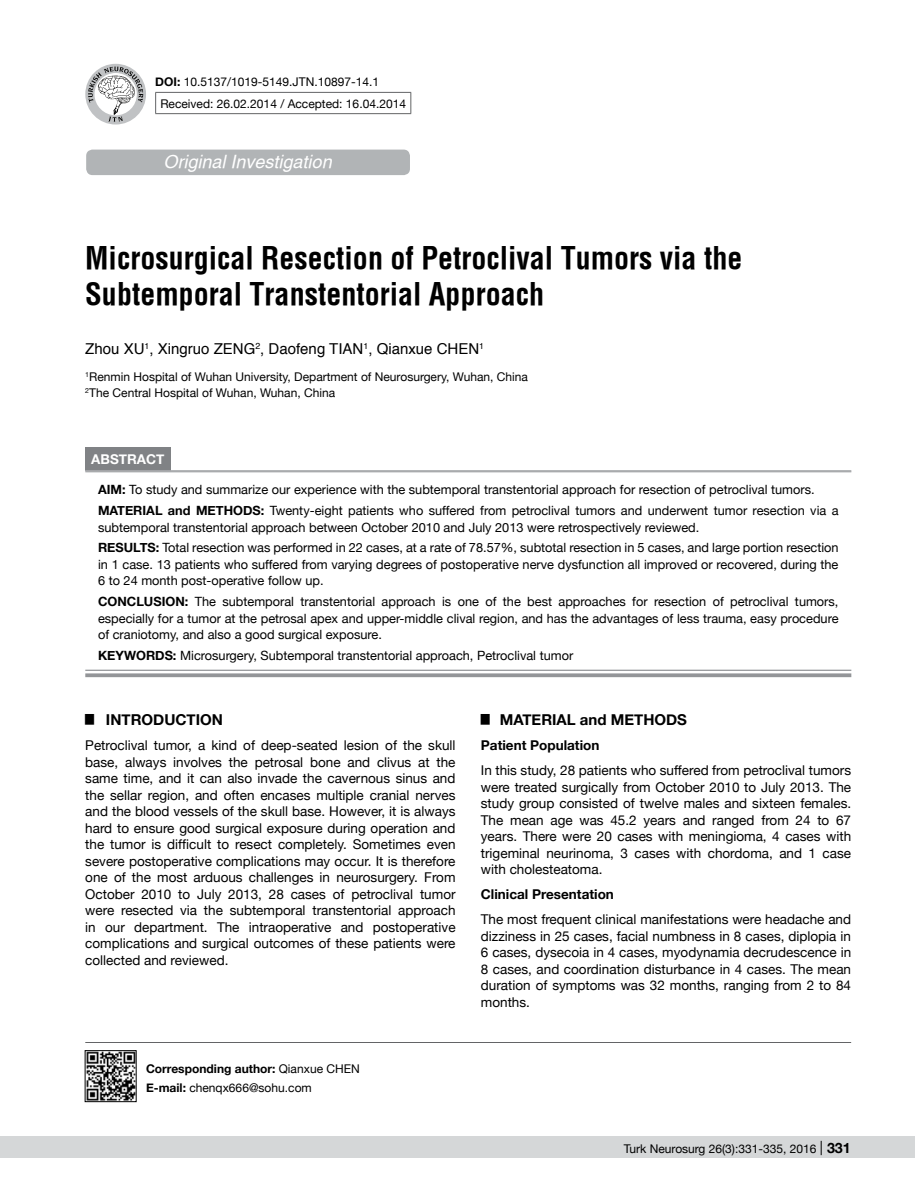
<style>
.page{position:relative;width:915px;height:1191px;background:#fff}
.page>*{position:absolute;margin:0;border:0;box-sizing:border-box;transform-origin:0 0}
.t1{font:700 30px/36px "Helvetica Condens";color:#000}
.t2{font:italic 500 18px "Helvetica";color:#fff}
.t3{font:15px "Helvetica";color:#000}
.t4{font:700 15px "Helvetica Neue";color:#000}
.t5{font:13.5px/16.5px "Helvetica Neue";color:#000;text-align:justify}
.t6{font:700 13.5px "Helvetica Neue";color:#000}
.t7{font:700 13.5px "Helvetica Neue";color:#fff}
.t8{font:12.75px/16.5px "Helvetica Neue";color:#000}
.t9{font:700 12.75px "Helvetica Neue";color:#000}
.t10{font:12px/18.6px "Helvetica Neue";color:#000}
.s1{font-weight:700}
.s2{font-size:14.25px}
.s3{font-weight:700;font-size:14.25px}
</style>
<div class="page">
<div style="left:0;top:1136px;width:914px;height:22px;background:#d5d7d8"></div>
<div style="left:86px;top:150px;width:324px;height:25px;background:#b1b4b6;border-radius:6px"></div>
<hr style="left:85px;top:1042px;width:765px;height:1px;background:#636466">
<hr style="left:155px;top:92px;width:256px;height:1px;background:#636466">
<svg style="left:155px;top:93px;width:1px;height:20px"></svg>
<svg style="left:410px;top:93px;width:1px;height:20px"></svg>
<hr style="left:155px;top:113px;width:256px;height:1px;background:#636466">
<div style="left:85px;top:64px;width:61px;height:60px;background:#c0c2c4;border-radius:50%"></div>
<svg style="left:88px;top:67px;width:55px;height:55px"></svg>
<img style="left:87px;top:1052px;width:47px;height:47px">
<div style="left:85px;top:1050px;width:51px;height:51px;border:1px solid #000"></div>
<div style="left:85px;top:447px;width:85px;height:23px;background:#808285"></div>
<hr style="left:85px;top:470px;width:766px;height:1px;background:#939598">
<hr style="left:85px;top:471px;width:766px;height:1px;background:#939598">
<hr style="left:85px;top:669px;width:766px;height:2px;background:#939598">
<svg style="left:85px;top:673px;width:766px;height:4px;background:#9e9fa2"></svg>
<p class="t10" style="left:160px;top:71px;width:247px;line-height:21.9px;text-indent:-5px"><span class="s1">DOI:</span> 10.5137/1019-5149.JTN.10897-14.1<br>Received: 26.02.2014 / Accepted: 16.04.2014</p>
<h2 class="t2" style="left:163px;top:151px;width:170px">Original Investigation</h2>
<h1 class="t1" style="left:85px;top:240px;width:658px">Microsurgical Resection of Petroclival Tumors via the<br>Subtemporal Transtentorial Approach</h1>
<p class="t3" style="left:85px;top:337px;width:400px">Zhou XU <sup>1</sup>, Xingruo ZENG <sup>2</sup>, Daofeng TIAN <sup>1</sup>, Qianxue CHEN <sup>1</sup></p>
<p class="t10" style="left:85px;top:370px;width:444px;line-height:15.8px"><sup>1</sup>Renmin Hospital of Wuhan University, Department of Neurosurgery, Wuhan, China<br><sup>2</sup>The Central Hospital of Wuhan, Wuhan, China</p>
<p class="t7" style="left:91px;top:448px;width:75px">ABSTRACT</p>
<p class="t8" style="left:98px;top:480px;width:717px;line-height:20.7px"><span class="s1">AIm:</span> To study and summarize our experience with the subtemporal transtentorial approach for resection of petroclival tumors.<br><span class="s1">Mater</span></p>
<p class="t9" style="left:142px;top:500px;width:75px">Ial and Methods</p>
<p class="t8" style="left:98px;top:503px;width:741px;text-indent:163px"><span class="s1">:</span> Twenty-eight patients who suffered from petroclival tumors and underwent tumor resection via a subtemporal transtentorial approach between October 2010 and July 2013 were retrospectively reviewed.</p>
<p class="t9" style="left:98px;top:538px;width:19px">Results</p>
<p class="t8" style="left:98px;top:540px;width:741px;text-align:justify;text-indent:58px"><span class="s1">:</span> Total resection was performed in 22 cases, at a rate of 78.57%, subtotal resection in 5 cases, and large portion resection in 1 case. 13 patients who suffered from varying degrees of postoperative nerve dysfunction all improved or recovered, during the 6 to 24 month post-operative follow up.</p>
<p class="t9" style="left:98px;top:591px;width:20px">Conclus</p>
<p class="t8" style="left:98px;top:594px;width:741px;text-align:justify;text-indent:64px"><span class="s1">Ion :</span> The subtemporal transtentorial approach is one of the best approaches for resection of petroclival tumors, especially for a tumor at the petrosal apex and upper-middle clival region, and has the advantages of less trauma, easy procedure of craniotomy, and also a good surgical exposure.</p>
<p class="t9" style="left:98px;top:645px;width:49px">Keywords</p>
<p class="t8" style="left:173px;top:648px;width:401px"><span class="s1">:</span> Microsurgery, Subtemporal transtentorial approach, Petroclival tumor</p>
<p class="t4" style="left:85px;top:708px;width:139px"><sup>█</sup> INTRODUCTION</p>
<p class="t5" style="left:85px;top:737px;width:371px">Petroclival tumor, a kind of deep-seated lesion of the skull base, always involves the petrosal bone and clivus at the same time, and it can also invade the cavernous sinus and the sellar region, and often encases multiple cranial nerves and the blood vessels of the skull base. However, it is always hard to ensure good surgical exposure during operation and the tumor is difficult to resect completely. Sometimes even severe postoperative complications may occur. It is therefore one of the most arduous challenges in neurosurgery. From October 2010 to July 2013, 28 cases of petroclival tumor were resected via the subtemporal transtentorial approach in our department. The intraoperative and postoperative complications and surgical outcomes of these patients were collected and reviewed.</p>
<p class="t10" style="left:146px;top:1060px;width:215px"><span class="s1">Corresponding author:</span> Qianxue CHEN<br><span class="s1">E-mail:</span> chenqx666@sohu.com</p>
<p class="t4" style="left:480px;top:708px;width:207px"><sup>█</sup> MATERIAL and METHODS</p>
<p class="t6" style="left:480px;top:734px;width:120px">Patient Population</p>
<p class="t5" style="left:480px;top:762px;width:371px">In this study, 28 patients who suffered from petroclival tumors were treated surgically from October 2010 to July 2013. The study group consisted of twelve males and sixteen females.<br>The mean age was 45.2 years and ranged from 24 to 67 years. There were 20 cases with meningioma, 4 cases with trigeminal neurinoma, 3 cases with chordoma, and 1 case with cholesteatoma.</p>
<p class="t6" style="left:480px;top:883px;width:134px">Clinical Presentation</p>
<p class="t5" style="left:480px;top:911px;width:371px">The most frequent clinical manifestations were headache and dizziness in 25 cases, facial numbness in 8 cases, diplopia in 6 cases, dysecoia in 4 cases, myodynamia decrudescence in 8 cases, and coordination disturbance in 4 cases. The mean duration of symptoms was 32 months, ranging from 2 to 84 months.</p>
<p class="t10" style="left:623px;top:1140px;width:228px">Turk Neurosurg 26(3):331-335, 2016 <span class="s2">|</span> <span class="s3">331</span></p>
</div>
